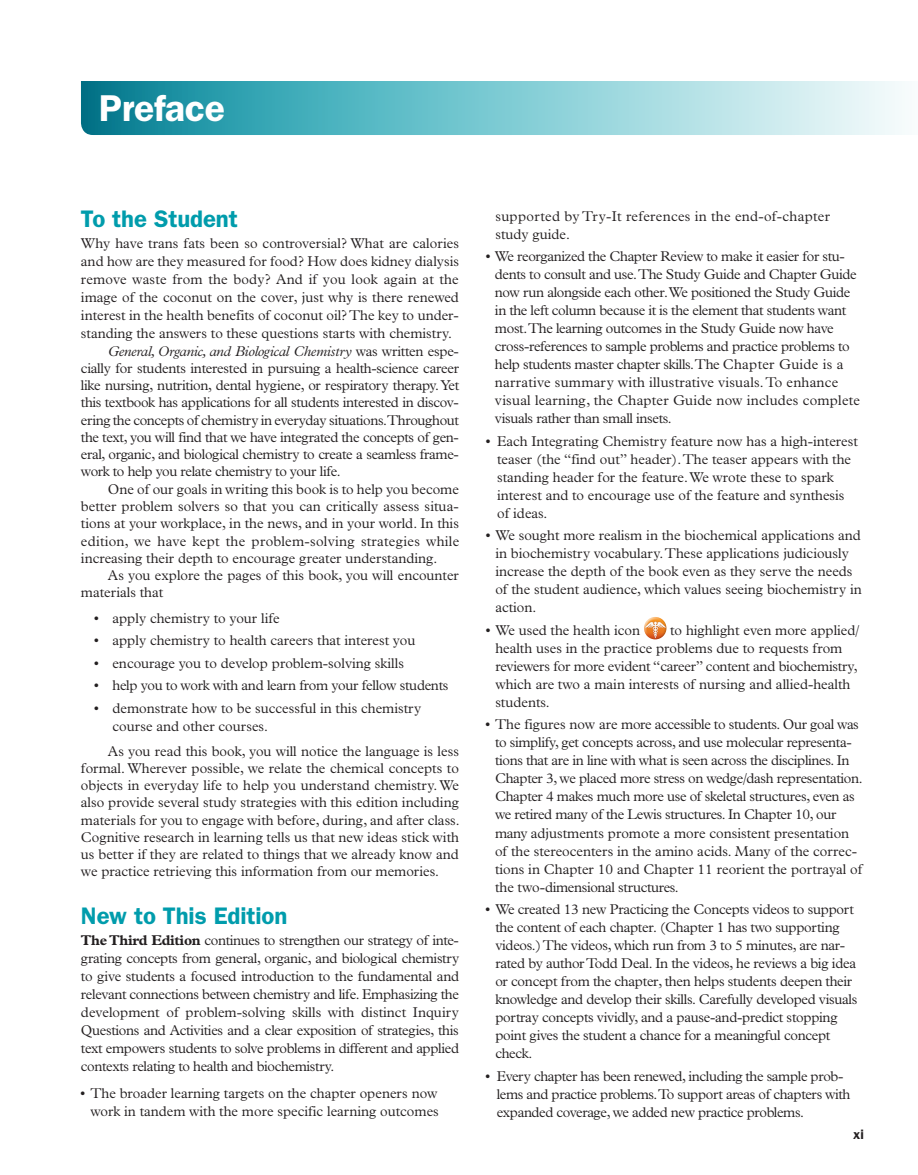
<style>
.page{position:relative;width:918px;height:1175px;background:#fff}
.page>*{position:absolute;margin:0;border:0;box-sizing:border-box;transform-origin:0 0}
.t1{font:600 37.5px "ITC Franklin Gothic Std";letter-spacing:-.01em;color:#fff}
.t2{font:600 24px "ITC Franklin Gothic Std";letter-spacing:-.005em;color:#009cac}
.t3{font:300 14.25px/18px "Plantin MT Pro";letter-spacing:-.005em;color:#231f20}
.t4{font:300 14.25px/18px "Plantin MT Pro";letter-spacing:-.025em;color:#231f20}
.t5{font:300 14.25px/18px "Plantin MT Pro";letter-spacing:.02em;color:#231f20}
.t6{font:italic 300 14.25px "Plantin MT Pro";letter-spacing:-.02em;color:#231f20}
.t7{font:300 14.25px "Plantin MT Pro";letter-spacing:.015em;color:#231f20}
.t8{font:600 13.5px "ITC Franklin Gothic Std";color:#231f20}
.s1{font-style:normal}
.s2{font-weight:700}
</style>
<div class="page">
<svg style="left:81px;top:81px;width:821px;height:54px;background:#7ac4cd"></svg>
<img style="left:644px;top:617px;width:22px;height:22px;border-radius:11px">
<p class="t1" style="left:99px;top:86px;width:127px">Preface</p>
<p class="t2" style="left:81px;top:205px;width:158px">To the Student</p>
<p class="t3" style="left:81px;top:234px;width:379px">Why have trans fats been so controversial? What are calories</p>
<p class="t3" style="left:81px;top:252px;width:380px">and how are they measured for food? How does kidney dialysis</p>
<p class="t7" style="left:81px;top:271px;width:379px">remove waste from the body? And if you look again at the</p>
<p class="t3" style="left:81px;top:288px;width:379px">image of the coconut on the cover, just why is there renewed</p>
<p class="t3" style="left:81px;top:306px;width:379px">interest in the health benefits of coconut oil? The key to under-</p>
<p class="t3" style="left:81px;top:324px;width:373px">standing the answers to these questions starts with chemistry.</p>
<p class="t6" style="left:108px;top:343px;width:352px">General, Organic, and Biological Chemistry <span class="s1">was written espe-</span></p>
<p class="t3" style="left:81px;top:359px;width:380px">cially for students interested in pursuing a health-science career</p>
<p class="t3" style="left:81px;top:376px;width:380px">like nursing, nutrition, dental hygiene, or respiratory therapy. Yet</p>
<p class="t4" style="left:81px;top:393px;width:379px">this textbook has applications for all students interested in discov-</p>
<p class="t4" style="left:81px;top:411px;width:380px">ering the concepts of chemistry in everyday situations. Throughout</p>
<p class="t4" style="left:81px;top:428px;width:379px">the text, you will find that we have integrated the concepts of gen-</p>
<p class="t4" style="left:81px;top:445px;width:379px">eral, organic, and biological chemistry to create a seamless frame-</p>
<p class="t4" style="left:81px;top:463px;width:261px">work to help you relate chemistry to your life.</p>
<p class="t3" style="left:108px;top:480px;width:353px">One of our goals in writing this book is to help you become</p>
<p class="t3" style="left:81px;top:497px;width:379px">better problem solvers so that you can critically assess situa-</p>
<p class="t3" style="left:81px;top:514px;width:380px">tions at your workplace, in the news, and in your world. In this</p>
<p class="t5" style="left:81px;top:532px;width:380px">edition, we have kept the problem-solving strategies while</p>
<p class="t3" style="left:81px;top:549px;width:358px">increasing their depth to encourage greater understanding.</p>
<p class="t3" style="left:108px;top:566px;width:352px">As you explore the pages of this book, you will encounter</p>
<p class="t3" style="left:81px;top:583px;width:84px">materials that</p>
<p class="t3" style="left:94px;top:609px;width:187px">• apply chemistry to your life</p>
<p class="t3" style="left:94px;top:631px;width:322px">• apply chemistry to health careers that interest you</p>
<p class="t3" style="left:94px;top:654px;width:311px">• encourage you to develop problem-solving skills</p>
<p class="t3" style="left:94px;top:676px;width:356px">• help you to work with and learn from your fellow students</p>
<p class="t3" style="left:112px;top:699px;width:310px;text-indent:-18px">• demonstrate how to be successful in this chemistry course and other courses.</p>
<p class="t3" style="left:81px;top:742px;width:380px;line-height:17.2px;text-align:justify;text-indent:27px">As you read this book, you will notice the language is less formal. Wherever possible, we relate the chemical concepts to objects in everyday life to help you understand chemistry. We also provide several study strategies with this edition including materials for you to engage with before, during, and after class.<br>Cognitive research in learning tells us that new ideas stick with us better if they are related to things that we already know and we practice retrieving this information from our memories.</p>
<p class="t2" style="left:81px;top:902px;width:208px">New to This Edition</p>
<p class="t3" style="left:81px;top:931px;width:380px;text-align:justify"><span class="s2">The Third Edition</span> continues to strengthen our strategy of inte&shy;grating concepts from general, organic, and biological chemistry to give students a focused introduction to the fundamental and relevant connections between chemistry and life. Emphasizing the development of problem-solving skills with distinct Inquiry Questions and Activities and a clear exposition of strategies, this text empowers students to solve problems in different and applied contexts relating to health and biochemistry.</p>
<p class="t3" style="left:81px;top:1084px;width:359px;text-align:right">• The broader learning targets on the chapter openers now work in tandem with the more specific learning outcomes</p>
<p class="t5" style="left:495px;top:207px;width:336px">supported by Try-It references in the end-of-chapter study guide.</p>
<p class="t4" style="left:495px;top:247px;width:367px;text-indent:-9px">• We reorganized the Chapter Review to make it easier for stu&shy;dents to consult and use. The Study Guide and Chapter Guide now run alongside each other. We positioned the Study Guide in the left column because it is the element that students want most. The learning outcomes in the Study Guide now have cross-references to sample problems and practice problems to help students master chapter skills. The Chapter Guide is a narrative summary with illustrative visuals. To enhance visual learning, the Chapter Guide now includes complete visuals rather than small insets.</p>
<p class="t3" style="left:497px;top:432px;width:362px;text-indent:-11px">• Each Integrating Chemistry feature now has a high-interest teaser (the “find out” header). The teaser appears with the standing header for the feature. We wrote these to spark interest and to encourage use of the feature and synthesis of ideas.</p>
<p class="t3" style="left:495px;top:526px;width:368px;text-indent:-9px">• We sought more realism in the biochemical applications and in biochemistry vocabulary. These applications judiciously increase the depth of the book even as they serve the needs of the student audience, which values seeing biochemistry in action.</p>
<p class="t3" style="left:486px;top:621px;width:156px">• We used the health icon</p>
<p class="t3" style="left:495px;top:621px;width:365px;text-indent:175px">to highlight even more applied/ health uses in the practice problems due to requests from reviewers for more evident “career” content and biochemistry, which are two a main interests of nursing and allied-health students.</p>
<p class="t4" style="left:495px;top:715px;width:369px;text-indent:-9px">• The figures now are more accessible to students. Our goal was to simplify, get concepts across, and use molecular representa&shy;tions that are in line with what is seen across the disciplines. In Chapter 3, we placed more stress on wedge/dash representation.<br>Chapter 4 makes much more use of skeletal structures, even as we retired many of the Lewis structures. In Chapter 10, our many adjustments promote a more consistent presentation of the stereocenters in the amino acids. Many of the correc&shy;tions in Chapter 10 and Chapter 11 reorient the portrayal of the two-dimensional structures.</p>
<p class="t3" style="left:495px;top:900px;width:364px;text-indent:-9px">• We created 13 new Practicing the Concepts videos to support the content of each chapter. (Chapter 1 has two supporting videos.) The videos, which run from 3 to 5 minutes, are nar&shy;rated by author Todd Deal. In the videos, he reviews a big idea or concept from the chapter, then helps students deepen their knowledge and develop their skills. Carefully developed visuals portray concepts vividly, and a pause-and-predict stopping point gives the student a chance for a meaningful concept check.</p>
<p class="t4" style="left:497px;top:1066px;width:355px;text-indent:-11px">• Every chapter has been renewed, including the sample prob&shy;lems and practice problems. To support areas of chapters with expanded coverage, we added new practice problems.</p>
<p class="t8" style="left:853px;top:1126px;width:12px">xi</p>
</div>
